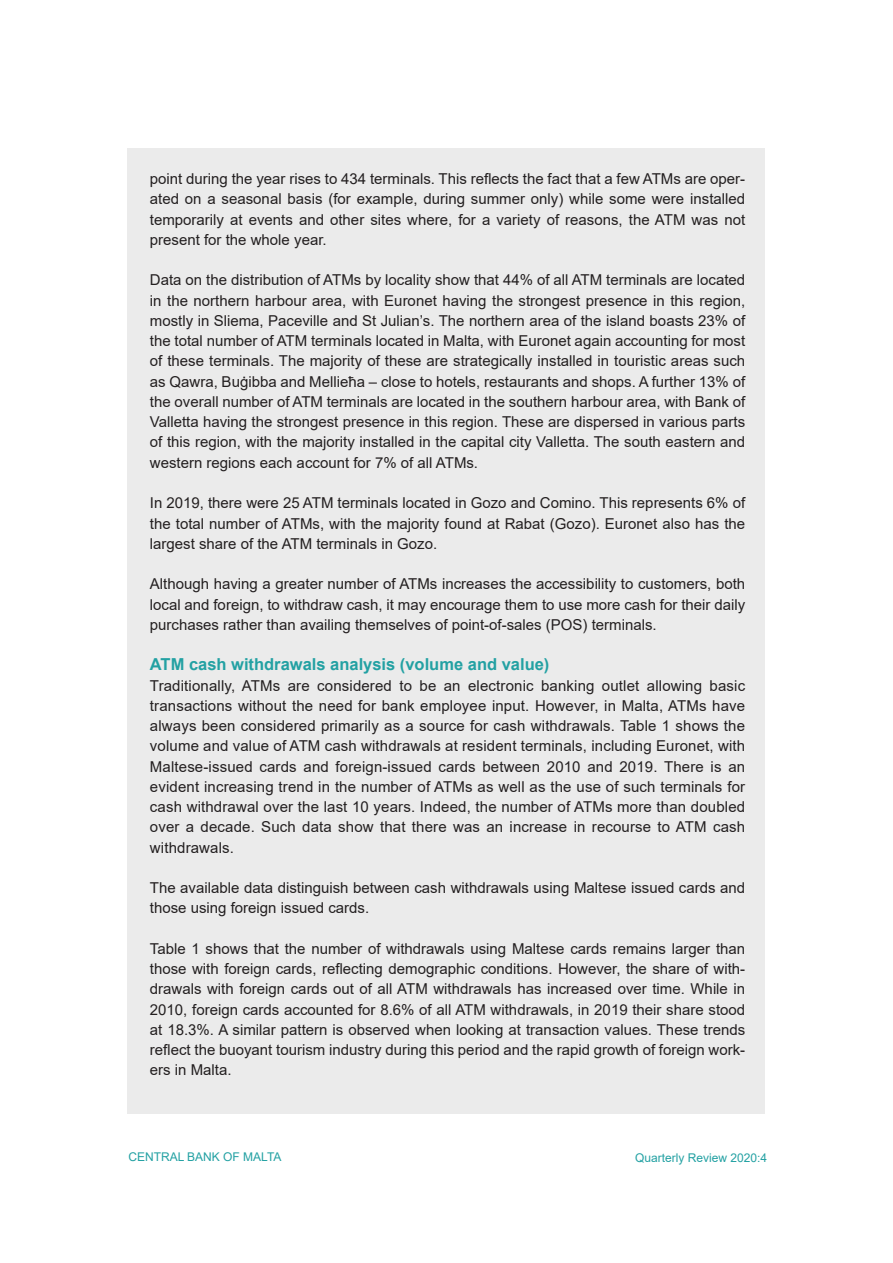
<style>
.page{position:relative;width:893px;height:1263px;background:#fff}
.page>*{position:absolute;margin:0;border:0;box-sizing:border-box;transform-origin:0 0}
.QR_Subhead_Level_1{font:700 16.5px "Arial";color:#23a1a3}
.QR_Normal_Text{font:15px/20.2px "Arial";color:#231f20;text-align:justify}
.t1{font:12px "Arial";color:#23a1a3}
</style>
<div class="page">
<div style="left:128px;top:149px;width:637px;height:965px;background:#ebebeb"></div>
<p class="QR_Normal_Text" style="left:150px;top:169px;width:597px">point during the year rises to 434 terminals. This reflects the fact that a few ATMs are oper&shy;ated on a seasonal basis (for example, during summer only) while some were installed temporarily at events and other sites where, for a variety of reasons, the ATM was not present for the whole year.</p>
<p class="QR_Normal_Text" style="left:150px;top:270px;width:597px">Data on the distribution of ATMs by locality show that 44% of all ATM terminals are located in the northern harbour area, with Euronet having the strongest presence in this region, mostly in Sliema, Paceville and St Julian’s. The northern area of the island boasts 23% of the total number of ATM terminals located in Malta, with Euronet again accounting for most of these terminals. The majority of these are strategically installed in touristic areas such as Qawra, Buġibba and Mellieħa – close to hotels, restaurants and shops. A further 13% of the overall number of ATM terminals are located in the southern harbour area, with Bank of Valletta having the strongest presence in this region. These are dispersed in various parts of this region, with the majority installed in the capital city Valletta. The south eastern and western regions each account for 7% of all ATMs.</p>
<p class="QR_Normal_Text" style="left:150px;top:493px;width:597px">In 2019, there were 25 ATM terminals located in Gozo and Comino. This represents 6% of the total number of ATMs, with the majority found at Rabat (Gozo). Euronet also has the largest share of the ATM terminals in Gozo.</p>
<p class="QR_Normal_Text" style="left:150px;top:574px;width:597px">Although having a greater number of ATMs increases the accessibility to customers, both local and foreign, to withdraw cash, it may encourage them to use more cash for their daily purchases rather than availing themselves of point-of-sales (POS) terminals.</p>
<p class="QR_Subhead_Level_1" style="left:150px;top:653px;width:401px">ATM cash withdrawals analysis (volume and value)</p>
<p class="QR_Normal_Text" style="left:150px;top:675px;width:597px">Traditionally, ATMs are considered to be an electronic banking outlet allowing basic transactions without the need for bank employee input. However, in Malta, ATMs have always been considered primarily as a source for cash withdrawals. Table 1 shows the volume and value of ATM cash withdrawals at resident terminals, including Euronet, with Maltese-issued cards and foreign-issued cards between 2010 and 2019. There is an evident increasing trend in the number of ATMs as well as the use of such terminals for cash withdrawal over the last 10 years. Indeed, the number of ATMs more than doubled over a decade. Such data show that there was an increase in recourse to ATM cash withdrawals.</p>
<p class="QR_Normal_Text" style="left:150px;top:877px;width:597px">The available data distinguish between cash withdrawals using Maltese issued cards and those using foreign issued cards.</p>
<p class="QR_Normal_Text" style="left:150px;top:938px;width:597px">Table 1 shows that the number of withdrawals using Maltese cards remains larger than those with foreign cards, reflecting demographic conditions. However, the share of with&shy;drawals with foreign cards out of all ATM withdrawals has increased over time. While in 2010, foreign cards accounted for 8.6% of all ATM withdrawals, in 2019 their share stood at 18.3%. A similar pattern is observed when looking at transaction values. These trends reflect the buoyant tourism industry during this period and the rapid growth of foreign work&shy;ers in Malta.</p>
<p class="t1" style="left:128px;top:1149px;width:155px">CENTRAL BANK OF MALTA</p>
<p class="t1" style="left:635px;top:1150px;width:134px">Quarterly Review 2020:4</p>
</div>
